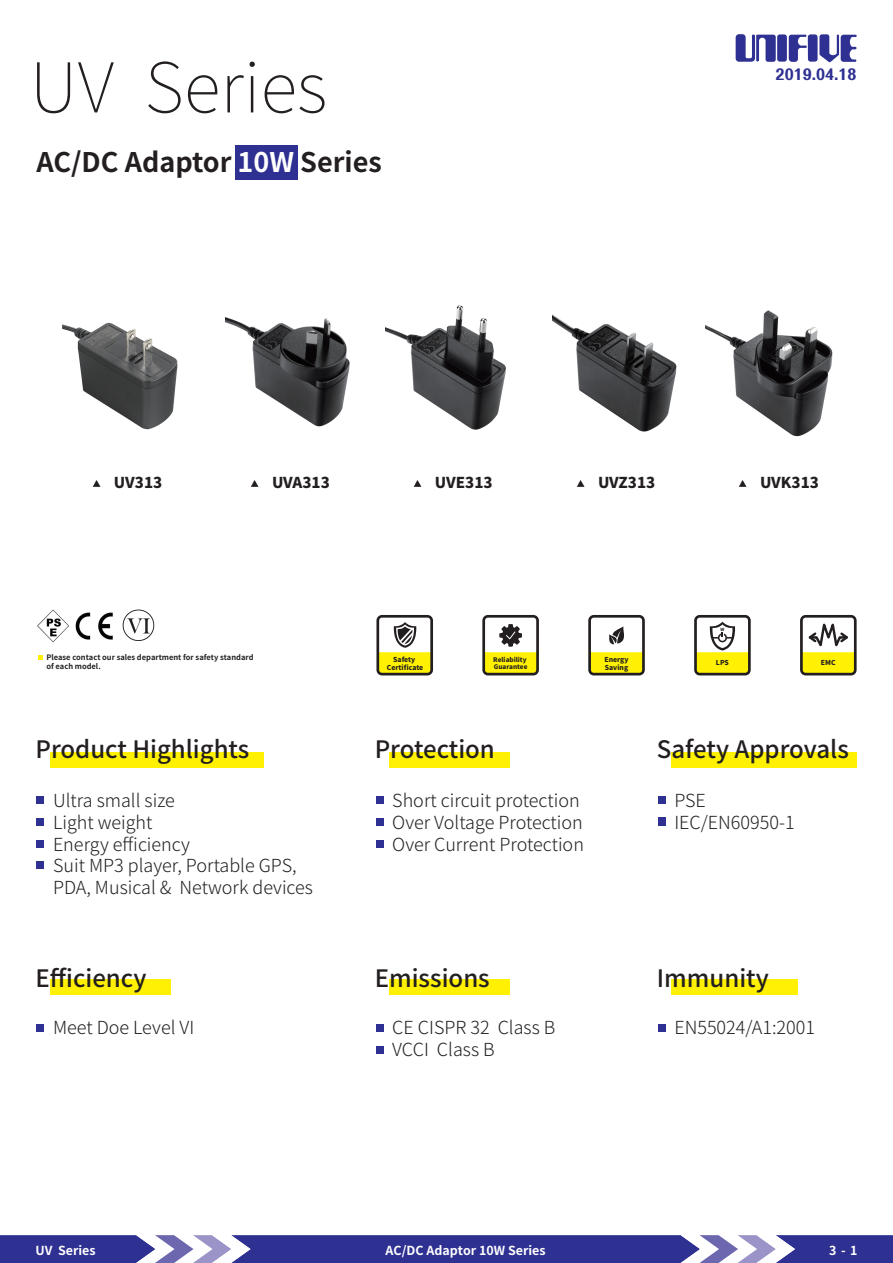
<style>
.page{position:relative;width:893px;height:1263px;background:#fff}
.page>*{position:absolute;margin:0;border:0;box-sizing:border-box;transform-origin:0 0}
.t1{font:100 69px "Noto Sans Hant";color:#231f20}
.t2{font:700 27px "Noto Sans Hant";color:#231f20}
.t3{font:500 24px "Noto Sans Hant";color:#231f20}
.t4{font:300 18px/21.6px "Noto Sans Hant";color:#231f20}
.t5{font:800 15.9px "M Elle HK";color:#2e3092}
.t6{font:900 15px "Noto Sans Hant";color:#231f20}
.t7{font:700 12.45px "Noto Sans Hant";color:#fff}
.t8{font:700 7.5px/9px "Noto Sans Hant";color:#231f20}
.t9{font:900 6.75px/8.1px "Noto Sans Hant";color:#231f20;text-align:center}
.t10{font:900 6.3px/7.6px "Noto Sans Hant";color:#231f20}
.t11{font:900 4.2px "Noto Sans Hant";color:#231f20}
.s1{color:#fff}
</style>
<div class="page">
<div style="left:50px;top:753px;width:214px;height:15px;background:#fff101"></div>
<div style="left:671px;top:753px;width:186px;height:15px;background:#fff101"></div>
<div style="left:36px;top:796px;width:7px;height:8px;background:#2e3092"></div>
<div style="left:36px;top:818px;width:7px;height:8px;background:#2e3092"></div>
<div style="left:36px;top:840px;width:7px;height:8px;background:#2e3092"></div>
<div style="left:36px;top:861px;width:7px;height:8px;background:#2e3092"></div>
<div style="left:50px;top:980px;width:121px;height:15px;background:#fff101"></div>
<div style="left:36px;top:1024px;width:7px;height:8px;background:#2e3092"></div>
<div style="left:658px;top:796px;width:7px;height:8px;background:#2e3092"></div>
<div style="left:658px;top:818px;width:7px;height:8px;background:#2e3092"></div>
<div style="left:671px;top:980px;width:127px;height:15px;background:#fff101"></div>
<div style="left:658px;top:1024px;width:7px;height:8px;background:#2e3092"></div>
<div style="left:235px;top:145px;width:62px;height:34px;background:#2e3092"></div>
<svg style="left:819px;top:34px;width:38px;height:28px"></svg>
<div style="left:808px;top:34px;width:10px;height:28px;background:#2e3092;border-radius:3px"></div>
<svg style="left:789px;top:35px;width:18px;height:27px"></svg>
<div style="left:777px;top:34px;width:10px;height:28px;background:#2e3092;border-radius:3px"></div>
<svg style="left:736px;top:34px;width:40px;height:28px"></svg>
<div style="left:389px;top:753px;width:121px;height:15px;background:#fff101"></div>
<div style="left:377px;top:796px;width:7px;height:8px;background:#2e3092"></div>
<div style="left:377px;top:818px;width:7px;height:8px;background:#2e3092"></div>
<div style="left:377px;top:840px;width:7px;height:8px;background:#2e3092"></div>
<div style="left:389px;top:980px;width:121px;height:15px;background:#fff101"></div>
<div style="left:377px;top:1024px;width:7px;height:8px;background:#2e3092"></div>
<div style="left:377px;top:1046px;width:7px;height:8px;background:#2e3092"></div>
<svg style="left:739px;top:480px;width:7px;height:7px"></svg>
<svg style="left:251px;top:480px;width:8px;height:7px"></svg>
<svg style="left:577px;top:480px;width:8px;height:7px"></svg>
<svg style="left:93px;top:480px;width:7px;height:7px"></svg>
<svg style="left:414px;top:480px;width:7px;height:7px"></svg>
<img style="left:62px;top:322px;width:116px;height:108px">
<img style="left:385px;top:305px;width:121px;height:125px">
<img style="left:706px;top:310px;width:127px;height:127px">
<img style="left:225px;top:317px;width:125px;height:110px">
<img style="left:552px;top:314px;width:125px;height:118px">
<svg style="left:0;top:1235px;width:893px;height:28px;background:#5152a4"></svg>
<img style="left:122px;top:610px;width:33px;height:31px">
<img style="left:37px;top:610px;width:32px;height:32px">
<img style="left:76px;top:612px;width:37px;height:28px">
<svg style="left:376px;top:615px;width:57px;height:60px"></svg>
<svg style="left:482px;top:615px;width:57px;height:60px"></svg>
<svg style="left:588px;top:615px;width:57px;height:60px"></svg>
<svg style="left:38px;top:655px;width:5px;height:4px"></svg>
<svg style="left:800px;top:615px;width:57px;height:60px"></svg>
<svg style="left:694px;top:615px;width:57px;height:60px"></svg>
<h1 class="t1" style="left:30px;top:48px;width:299px">UV Series</h1>
<h2 class="t2" style="left:36px;top:147px;width:347px">AC/DC Adaptor <span class="s1">10W</span> Series</h2>
<p class="t5" style="left:776px;top:63px;width:83px">2019.04.18</p>
<p class="t6" style="left:114px;top:474px;width:50px">UV313</p>
<p class="t6" style="left:272px;top:474px;width:59px">UVA313</p>
<p class="t6" style="left:435px;top:474px;width:59px">UVE313</p>
<p class="t6" style="left:598px;top:474px;width:59px">UVZ313</p>
<p class="t6" style="left:760px;top:474px;width:60px">UVK313</p>
<p class="t11" style="left:720px;top:627px;width:5px">W</p>
<p class="t8" style="left:46px;top:653px;width:209px">Please contact our sales department for safety standard of each model.</p>
<p class="t9" style="left:716px;top:658px;width:14px">LPS</p>
<p class="t9" style="left:821px;top:658px;width:16px">EMC</p>
<p class="t9" style="left:387px;top:655px;width:38px">Safety<br>Certificate</p>
<p class="t10" style="left:493px;top:656px;width:36px">Reliability<br>Guarantee</p>
<p class="t9" style="left:604px;top:655px;width:26px;text-align:left">Energy<br>Saving</p>
<h3 class="t3" style="left:35px;top:736px;width:215px">Product Highlights</h3>
<p class="t4" style="left:53px;top:790px;width:262px">Ultra small size<br>Light weight<br>Energy efficiency<br>Suit MP3 player, Portable GPS,<br>PDA, Musical &amp; Network devices</p>
<h3 class="t3" style="left:35px;top:964px;width:112px">Efficiency</h3>
<p class="t4" style="left:53px;top:1017px;width:143px">Meet Doe Level VI</p>
<h3 class="t3" style="left:375px;top:736px;width:122px">Protection</h3>
<p class="t4" style="left:392px;top:790px;width:193px">Short circuit protection<br>Over Voltage Protection<br>Over Current Protection</p>
<h3 class="t3" style="left:375px;top:964px;width:117px">Emissions</h3>
<p class="t4" style="left:392px;top:1017px;width:165px">CE CISPR 32 Class B<br>VCCI Class B</p>
<h3 class="t3" style="left:657px;top:736px;width:193px">Safety Approvals</h3>
<p class="t4" style="left:674px;top:790px;width:122px">PSE<br>IEC/EN60950-1</p>
<h3 class="t3" style="left:657px;top:964px;width:113px">Immunity</h3>
<p class="t4" style="left:674px;top:1017px;width:142px">EN55024/A1:2001</p>
<p class="t7" style="left:35px;top:1243px;width:62px">UV Series</p>
<p class="t7" style="left:386px;top:1243px;width:162px">AC/DC Adaptor 10W Series</p>
<p class="t7" style="left:829px;top:1243px;width:30px">3-1</p>
</div>
